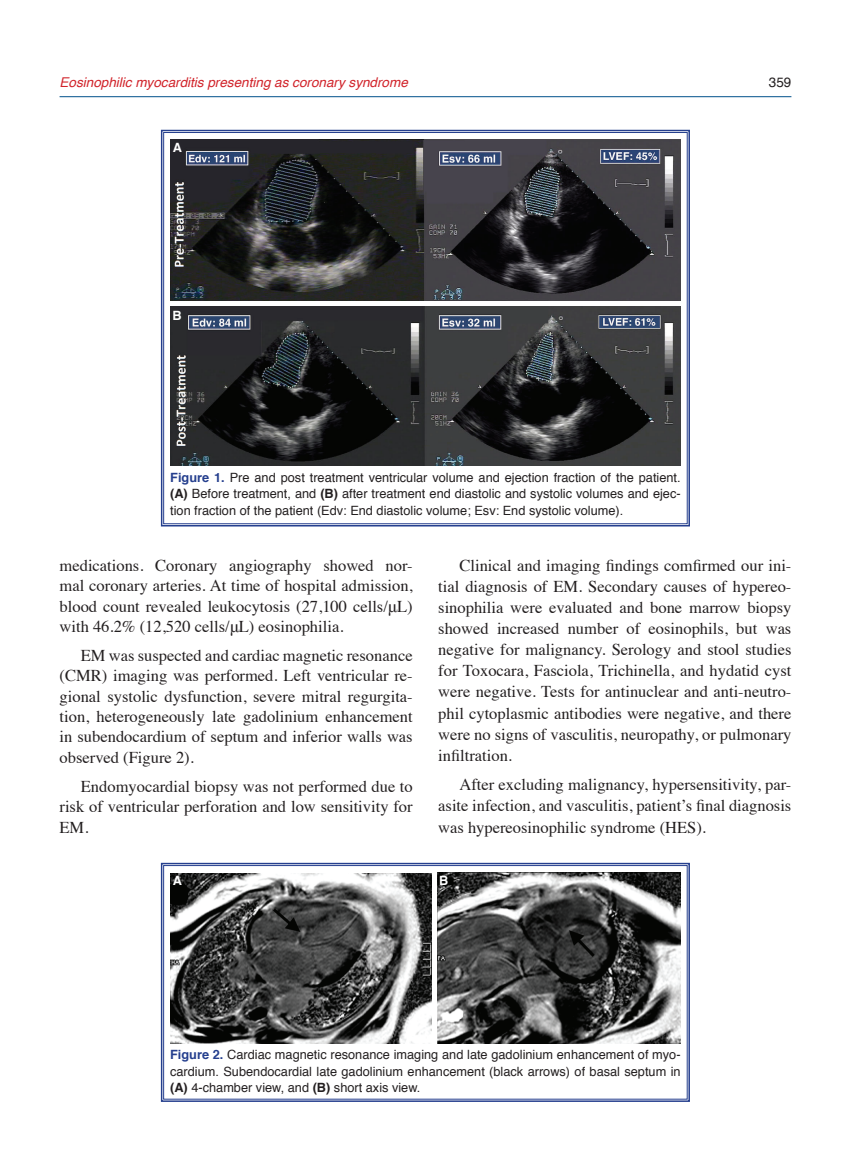
<style>
.page{position:relative;width:851px;height:1170px;background:#fff}
.page>*{position:absolute;margin:0;border:0;box-sizing:border-box;transform-origin:0 0}
.t1{font:16.5px/21.1px "Times";color:#231f20;text-align:justify}
.t2{font:italic 13.5px "Helvetica";color:#d1232a}
.t3{font:13.5px "Helvetica";color:#231f20}
.t4{font:12.75px/16.5px "Helvetica";color:#231f20;text-align:justify}
.t5{font:700 12.75px "Helvetica";color:#fff}
.s1{font-weight:700;color:#253f8e}
.s2{font-weight:700}
</style>
<div class="page">
<hr style="left:60px;top:96px;width:731px;height:1px;background:#01508b">
<svg style="left:160px;top:129px;width:530px;height:398px"></svg>
<img style="left:170px;top:139px;width:510px;height:162px">
<img style="left:170px;top:307px;width:510px;height:159px">
<svg style="left:160px;top:862px;width:530px;height:240px"></svg>
<div style="left:163px;top:865px;width:524px;height:234px;border:1px solid #253f8e"></div>
<img style="left:170px;top:873px;width:261px;height:170px">
<img style="left:437px;top:872px;width:243px;height:171px">
<p class="t2" style="left:60px;top:71px;width:350px">Eosinophilic myocarditis presenting as coronary syndrome</p>
<p class="t3" style="left:768px;top:72px;width:24px">359</p>
<p class="t5" style="left:173px;top:137px;width:11px">A</p>
<p class="t5" style="left:172px;top:305px;width:11px">B</p>
<p class="t4" style="left:170px;top:469px;width:512px"><span class="s1">Figure 1.</span> Pre and post treatment ventricular volume and ejection fraction of the patient. <span class="s2">(A)</span> Before treatment, and <span class="s2">(B)</span> after treatment end diastolic and systolic volumes and ejec&shy;tion fraction of the patient (Edv: End diastolic volume; Esv: End systolic volume).</p>
<p class="t1" style="left:60px;top:553px;width:354px;line-height:20.4px">medications. Coronary angiography showed nor&shy;mal coronary arteries. At time of hospital admission, blood count revealed leukocytosis (27,100 cells/μL) with 46.2% (12,520 cells/μL) eosinophilia.</p>
<p class="t1" style="left:60px;top:643px;width:354px;line-height:20.4px;text-indent:21px">EM was suspected and cardiac magnetic resonance (CMR) imaging was performed. Left ventricular re&shy;gional systolic dysfunction, severe mitral regurgita&shy;tion, heterogeneously late gadolinium enhancement in subendocardium of septum and inferior walls was observed (Figure 2).</p>
<p class="t1" style="left:60px;top:774px;width:354px;line-height:20.4px;text-indent:21px">Endomyocardial biopsy was not performed due to risk of ventricular perforation and low sensitivity for EM.</p>
<p class="t1" style="left:438px;top:553px;width:354px;text-indent:21px">Clinical and imaging findings comfirmed our ini&shy;tial diagnosis of EM. Secondary causes of hypereo&shy;sinophilia were evaluated and bone marrow biopsy showed increased number of eosinophils, but was negative for malignancy. Serology and stool studies for Toxocara, Fasciola, Trichinella, and hydatid cyst were negative. Tests for antinuclear and anti-neutro&shy;phil cytoplasmic antibodies were negative, and there were no signs of vasculitis, neuropathy, or pulmonary infiltration.</p>
<p class="t1" style="left:438px;top:772px;width:354px;text-indent:21px">After excluding malignancy, hypersensitivity, par&shy;asite infection, and vasculitis, patient’s final diagnosis was hypereosinophilic syndrome (HES).</p>
<p class="t5" style="left:173px;top:870px;width:11px">A</p>
<p class="t5" style="left:439px;top:870px;width:11px">B</p>
<p class="t4" style="left:170px;top:1046px;width:512px"><span class="s1">Figure 2.</span> Cardiac magnetic resonance imaging and late gadolinium enhancement of myo&shy;cardium. Subendocardial late gadolinium enhancement (black arrows) of basal septum in <span class="s2">(A)</span> 4-chamber view, and <span class="s2">(B)</span> short axis view.</p>
</div>
